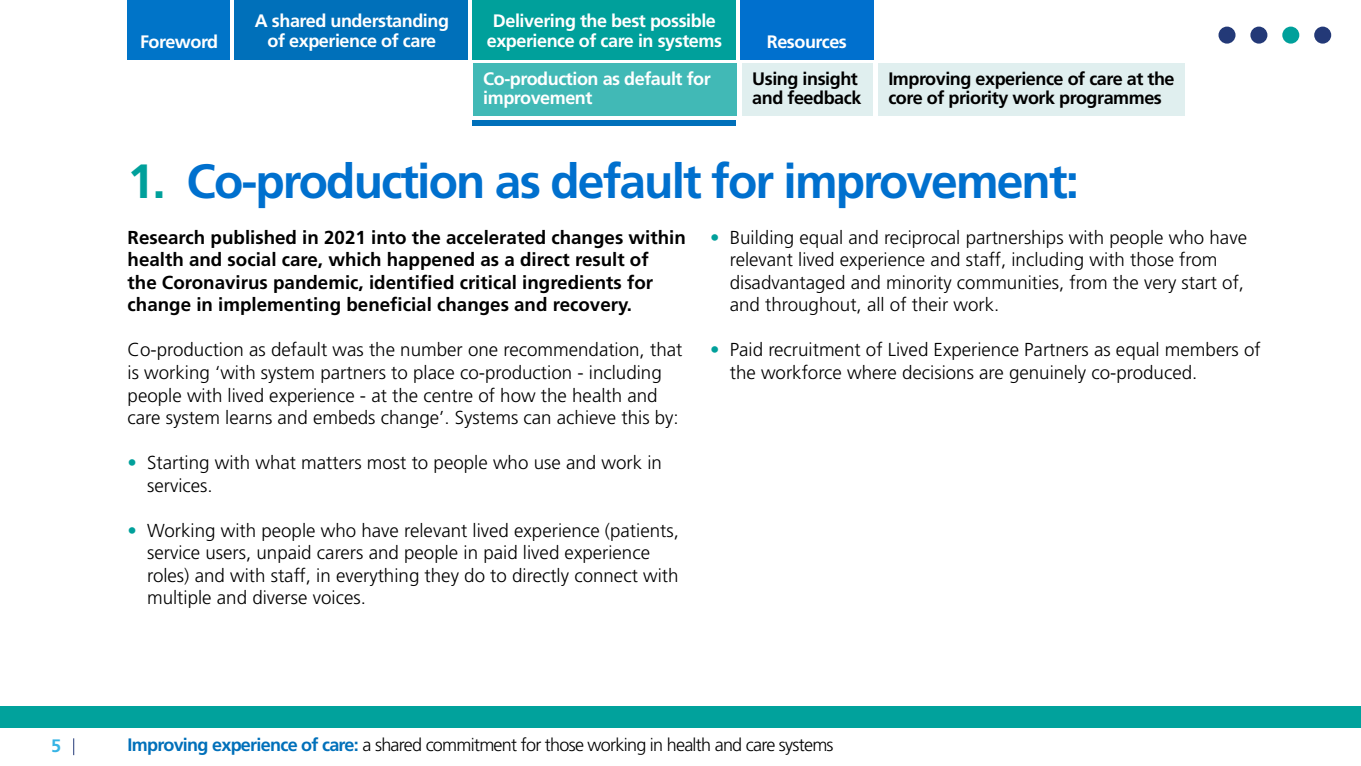
<style>
.page{position:relative;width:1361px;height:766px;background:#fff}
.page>*{position:absolute;margin:0;border:0;box-sizing:border-box;transform-origin:0 0}
.t1{font:700 48px "Frutiger LT Std";letter-spacing:-.04em;color:#0070ce}
.t2{font:300 18.75px/22.5px "Frutiger LT Std";color:#000}
.t3{font:700 18.75px/22.5px "Frutiger LT Std";color:#000}
.t4{font:700 18px/19.5px "Frutiger LT Std";letter-spacing:-.025em;color:#fff;text-align:center}
.t5{font:700 18px/19.5px "Frutiger LT Std";letter-spacing:-.025em;color:#000}
.t6{font:300 18px "Frutiger LT Std";letter-spacing:-.04em;color:#000}
.t7{font:700 18px "Frutiger LT Std";color:#37b4e5}
.s1{color:#00a09b}
.s2{font-weight:700;color:#0070ba}
</style>
<div class="page">
<svg style="left:73px;top:738px;width:1px;height:17px"></svg>
<div style="left:0;top:706px;width:1361px;height:21px;background:#01a29c"></div>
<div style="left:1282px;top:27px;width:17px;height:17px;background:#00a09b;border-radius:50%"></div>
<div style="left:1314px;top:27px;width:17px;height:17px;background:#233977;border-radius:50%"></div>
<div style="left:740px;top:0;width:134px;height:60px;background:#0070ce"></div>
<div style="left:234px;top:0;width:234px;height:60px;background:#0070ba"></div>
<div style="left:472px;top:0;width:264px;height:60px;background:#00a09b"></div>
<div style="left:128px;top:0;width:102px;height:60px;background:#0074c8"></div>
<div style="left:1250px;top:27px;width:17px;height:17px;background:#233977;border-radius:50%"></div>
<div style="left:1218px;top:27px;width:17px;height:17px;background:#233977;border-radius:50%"></div>
<div style="left:473px;top:64px;width:264px;height:52px;background:#41b9b6"></div>
<div style="left:742px;top:64px;width:131px;height:52px;background:#e0efef"></div>
<div style="left:878px;top:64px;width:306px;height:52px;background:#e0efef"></div>
<div style="left:472px;top:120px;width:264px;height:5px;background:#0070ba"></div>
<p class="t7" style="left:51px;top:734px;width:12px">5</p>
<p class="t4" style="left:255px;top:11px;width:196px">A shared understanding</p>
<p class="t4" style="left:267px;top:31px;width:170px">of experience of care</p>
<p class="t4" style="left:487px;top:11px;width:237px">Delivering the best possible experience of care in systems</p>
<p class="t4" style="left:140px;top:32px;width:80px">Foreword</p>
<p class="t4" style="left:767px;top:32px;width:82px">Resources</p>
<p class="t4" style="left:483px;top:69px;width:229px;text-align:left">Co-production as default for improvement</p>
<p class="t5" style="left:752px;top:69px;width:107px">Using insight</p>
<p class="t5" style="left:752px;top:88px;width:111px">and feedback</p>
<p class="t5" style="left:888px;top:69px;width:288px">Improving experience of care at the core of priority work programmes</p>
<p class="t1" style="left:128px;top:153px;width:953px"><span class="s1">1.</span> Co-production as default for improvement:</p>
<p class="t2" style="left:730px;top:226px;width:519px;text-indent:-20px"><span class="s1">•</span> Building equal and reciprocal partnerships with people who have relevant lived experience and staff, including with those from disadvantaged and minority communities, from the very start of, and throughout, all of their work.</p>
<p class="t2" style="left:730px;top:339px;width:532px;text-indent:-20px"><span class="s1">•</span> Paid recruitment of Lived Experience Partners as equal members of the workforce where decisions are genuinely co-produced.</p>
<p class="t3" style="left:128px;top:226px;width:560px">Research published in 2021 into the accelerated changes within health and social care, which happened as a direct result of<br>the Coronavirus pandemic, identified critical ingredients for change in implementing beneficial changes and recovery.</p>
<p class="t2" style="left:128px;top:339px;width:556px">Co-production as default was the number one recommendation, that is working ‘with system partners to place co-production - including people with lived experience - at the centre of how the health and care system learns and embeds change’. Systems can achieve this by:</p>
<p class="t2" style="left:147px;top:451px;width:516px;text-indent:-20px"><span class="s1">•</span> Starting with what matters most to people who use and work in services.</p>
<p class="t2" style="left:147px;top:519px;width:533px;text-indent:-20px"><span class="s1">•</span> Working with people who have relevant lived experience (patients, service users, unpaid carers and people in paid lived experience roles) and with staff, in everything they do to directly connect with multiple and diverse voices.</p>
<p class="t6" style="left:128px;top:734px;width:707px"><span class="s2">Improving experience of care:</span> a shared commitment for those working in health and care systems</p>
</div>
